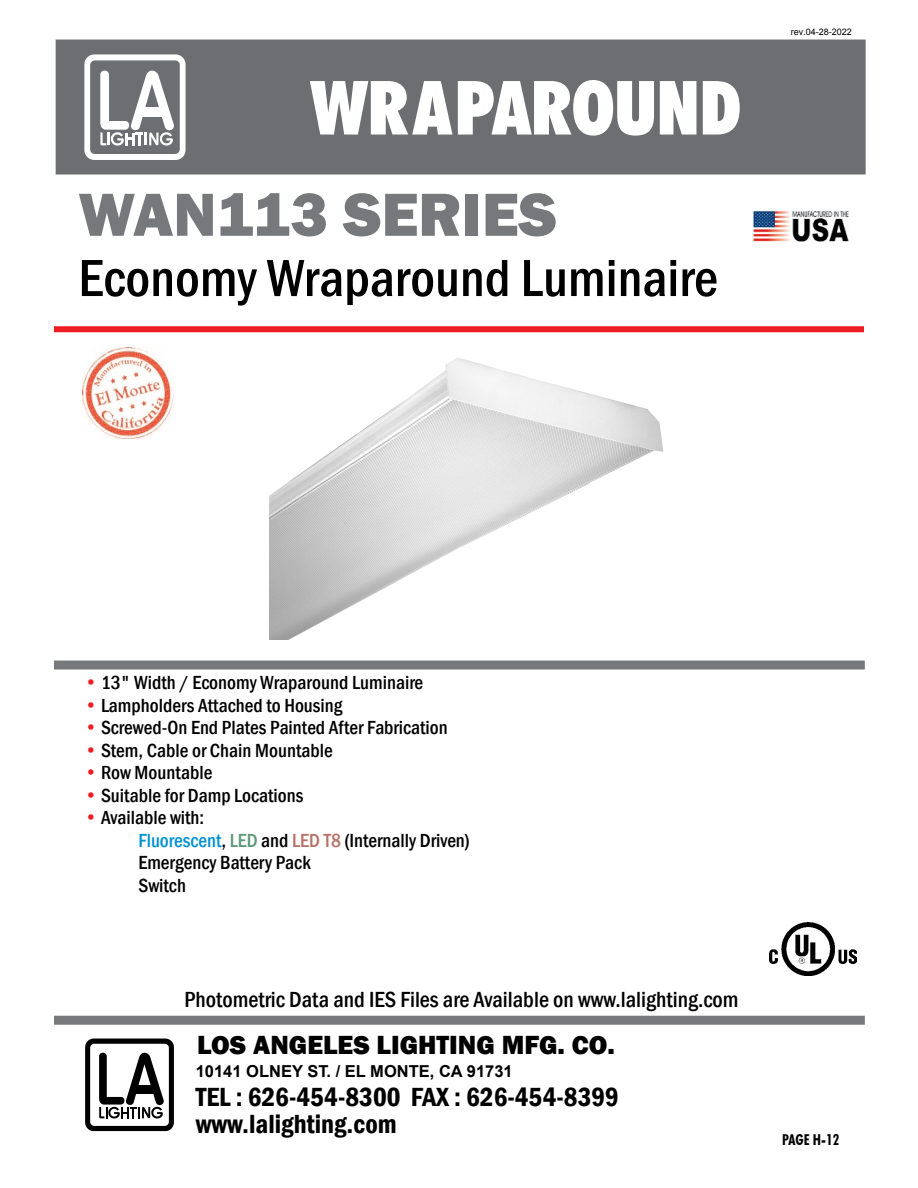
<style>
.page{position:relative;width:918px;height:1188px;background:#fff}
.page>*{position:absolute;margin:0;border:0;box-sizing:border-box;transform-origin:0 0}
.t1{font:900 condensed 75px "Futura BT";color:#fff}
.t2{font:800 63px "Franklin Gothic";color:#77787b}
.t3{font:500 condensed 54px "Franklin Gothic";color:#000}
.t4{font:600 condensed 27px/27px "Franklin Gothic";color:#000}
.t5{font:800 27px "Franklin Gothic";color:#000}
.t6{font:500 condensed 22.5px "Franklin Gothic";color:#000}
.t7{font:500 condensed 19.5px/22.5px "Franklin Gothic";color:#000}
.t8{font:700 16.5px "Arial";color:#000}
.t9{font:700 condensed 15px "Futura BT";color:#000}
.t10{font:9px "Arial";color:#000}
.s1{color:#ed1d24}
.s2{color:#0091d1}
.s3{color:#5d9877}
.s4{color:#b77166}
</style>
<div class="page">
<svg style="left:85px;top:1039px;width:89px;height:92px"></svg>
<div style="left:54px;top:326px;width:810px;height:6px;background:#ed1d24"></div>
<div style="left:54px;top:661px;width:811px;height:9px;background:#77787b"></div>
<div style="left:54px;top:1016px;width:811px;height:9px;background:#77787b"></div>
<div style="left:56px;top:40px;width:810px;height:135px;background:#6d6e71"></div>
<svg style="left:84px;top:54px;width:102px;height:106px"></svg>
<img style="left:269px;top:357px;width:395px;height:283px">
<img style="left:752px;top:211px;width:97px;height:30px">
<img style="left:770px;top:922px;width:87px;height:53px">
<img style="left:82px;top:347px;width:92px;height:91px">
<h1 class="t1" style="left:310px;top:62px;width:432px">WRAPAROUND</h1>
<h2 class="t2" style="left:78px;top:174px;width:480px">WAN113 SERIES</h2>
<h3 class="t3" style="left:78px;top:243px;width:641px">Economy Wraparound Luminaire</h3>
<p class="t10" style="left:791px;top:26px;width:63px">rev.04-28-2022</p>
<p class="t7" style="left:84px;top:671px;width:340px"><span class="s1">•</span> 13" Width / Economy Wraparound Luminaire</p>
<p class="t7" style="left:84px;top:694px;width:260px"><span class="s1">•</span> Lampholders Attached to Housing</p>
<p class="t7" style="left:84px;top:716px;width:365px"><span class="s1">•</span> Screwed-On End Plates Painted After Fabrication</p>
<p class="t7" style="left:84px;top:739px;width:250px"><span class="s1">•</span> Stem, Cable or Chain Mountable</p>
<p class="t7" style="left:84px;top:761px;width:130px"><span class="s1">•</span> Row Mountable</p>
<p class="t7" style="left:84px;top:784px;width:221px"><span class="s1">•</span> Suitable for Damp Locations</p>
<p class="t7" style="left:138px;top:806px;width:333px;text-indent:-54px"><span class="s1">•</span> Available with:<br><span class="s2">Fluorescent</span>, <span class="s3">LED</span> and <span class="s4">LED T8</span> (Internally Driven)<br>Emergency Battery Pack<br>Switch</p>
<p class="t6" style="left:184px;top:985px;width:556px">Photometric Data and IES Files are Available on www.lalighting.com</p>
<h3 class="t5" style="left:197px;top:1028px;width:419px">LOS ANGELES LIGHTING MFG. CO.</h3>
<p class="t8" style="left:196px;top:1060px;width:318px">10141 OLNEY ST. / EL MONTE, CA 91731</p>
<h3 class="t4" style="left:196px;top:1083px;width:425px">TEL : 626-454-8300 FAX : 626-454-8399 www.lalighting.com</h3>
<p class="t9" style="left:782px;top:1130px;width:59px">PAGE H-12</p>
</div>
